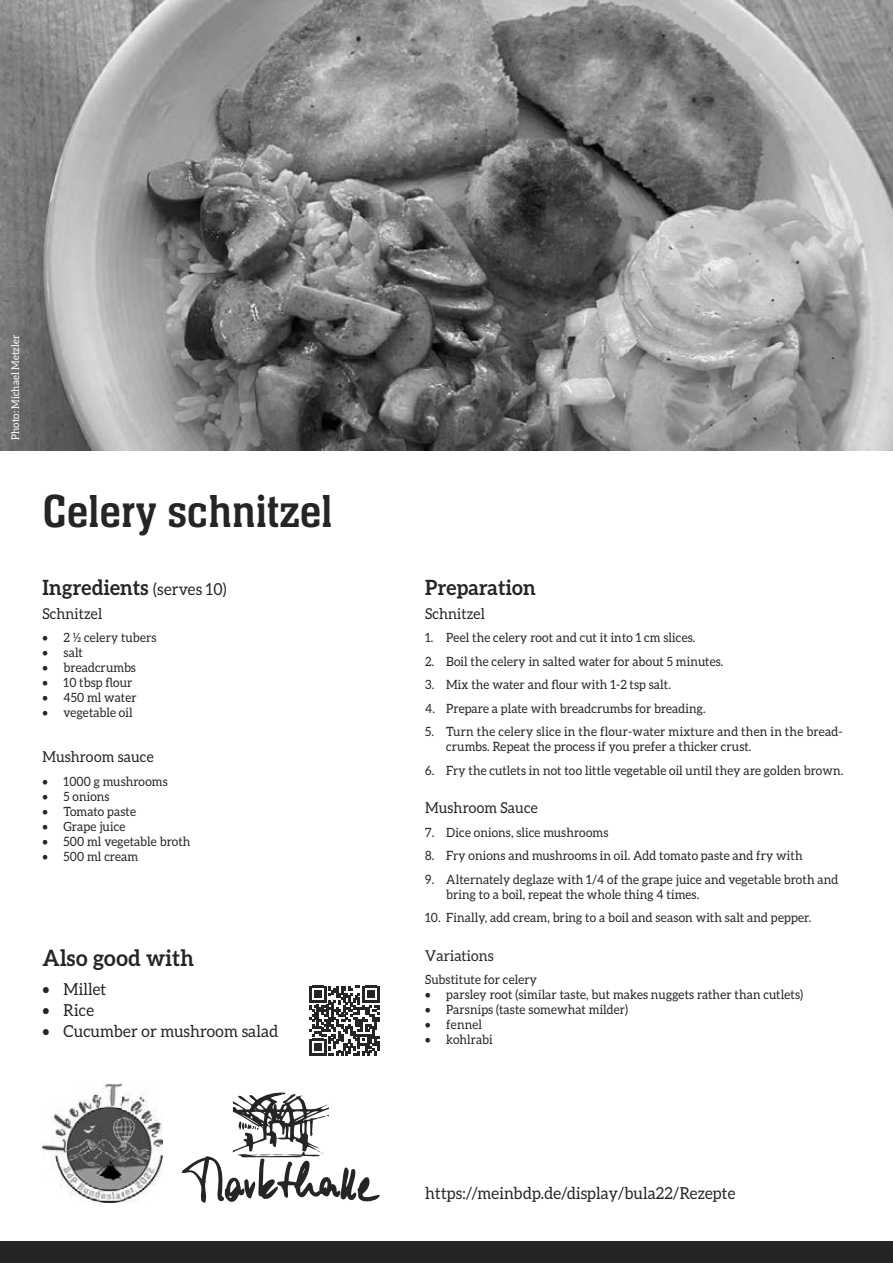
<style>
.page{position:relative;width:893px;height:1263px;background:#fff}
.page>*{position:absolute;margin:0;border:0;box-sizing:border-box;transform-origin:0 0}
.t1{font:48px "Immenhausen";color:#252525;scale:.95 1}
.t2{font:700 22.5px "Aleo";letter-spacing:.01em;color:#252525;scale:.95 1}
.t3{font:700 21px "Aleo";letter-spacing:.01em;color:#252525;scale:.95 1}
.t4{font:16.5px "Aleo";letter-spacing:.01em;color:#252525;scale:.95 1}
.t5{font:15px "Aleo";letter-spacing:.01em;color:#252525;scale:.95 1}
.t6{font:12.75px/15px "Aleo";letter-spacing:.01em;color:#252525;scale:.95 1}
.t7{font:10.5px "Aleo";letter-spacing:.01em;color:#fff;scale:.95 1}
.s1{font-weight:400;font-size:16.5px}
</style>
<div class="page">
<img style="left:0;top:0;width:893px;height:451px">
<svg style="left:182px;top:1092px;width:198px;height:110px"></svg>
<img style="left:43px;top:1083px;width:120px;height:119px">
<svg style="left:309px;top:985px;width:70px;height:70px"></svg>
<div style="left:0;top:1242px;width:893px;height:21px;background:#252525"></div>
<p class="t7" style="left:9px;top:440px;width:113px;rotate:-90deg">Photo: Michael Metzler</p>
<h1 class="t1" style="left:43px;top:485px;width:307px">Celery schnitzel</h1>
<h3 class="t3" style="left:43px;top:575px;width:195px">Ingredients <span class="s1">(serves 10)</span></h3>
<p class="t5" style="left:43px;top:605px;width:64px">Schnitzel</p>
<p class="t6" style="left:43px;top:630px;width:121px">• 2 ½ celery tubers</p>
<p class="t6" style="left:43px;top:645px;width:44px">• salt</p>
<p class="t6" style="left:43px;top:660px;width:100px">• breadcrumbs</p>
<p class="t6" style="left:43px;top:675px;width:96px">• 10 tbsp flour</p>
<p class="t6" style="left:43px;top:690px;width:101px">• 450 ml water</p>
<p class="t6" style="left:43px;top:705px;width:96px">• vegetable oil</p>
<p class="t5" style="left:43px;top:748px;width:119px">Mushroom sauce</p>
<p class="t6" style="left:43px;top:773px;width:133px">• 1000 g mushrooms</p>
<p class="t6" style="left:43px;top:788px;width:72px">• 5 onions</p>
<p class="t6" style="left:43px;top:803px;width:100px">• Tomato paste</p>
<p class="t6" style="left:43px;top:818px;width:89px">• Grape juice</p>
<p class="t6" style="left:43px;top:833px;width:157px">• 500 ml vegetable broth</p>
<p class="t6" style="left:43px;top:848px;width:102px">• 500 ml cream</p>
<h2 class="t2" style="left:43px;top:945px;width:161px">Also good with</h2>
<p class="t4" style="left:43px;top:980px;width:69px">• Millet</p>
<p class="t4" style="left:43px;top:1001px;width:56px">• Rice</p>
<p class="t4" style="left:43px;top:1022px;width:250px">• Cucumber or mushroom salad</p>
<h3 class="t3" style="left:425px;top:575px;width:118px">Preparation</h3>
<p class="t5" style="left:425px;top:605px;width:64px">Schnitzel</p>
<p class="t6" style="left:425px;top:630px;width:286px">1. Peel the celery root and cut it into 1 cm slices.</p>
<p class="t6" style="left:425px;top:653px;width:315px">2. Boil the celery in salted water for about 5 minutes.</p>
<p class="t6" style="left:425px;top:677px;width:260px">3. Mix the water and flour with 1-2 tsp salt.</p>
<p class="t6" style="left:425px;top:700px;width:297px">4. Prepare a plate with breadcrumbs for breading.</p>
<p class="t6" style="left:446px;top:724px;width:419px;text-indent:-21px">5. Turn the celery slice in the flour-water mixture and then in the bread&shy;crumbs. Repeat the process if you prefer a thicker crust.</p>
<p class="t6" style="left:425px;top:762px;width:442px">6. Fry the cutlets in not too little vegetable oil until they are golden brown.</p>
<p class="t5" style="left:425px;top:799px;width:120px">Mushroom Sauce</p>
<p class="t6" style="left:425px;top:825px;width:194px">7. Dice onions, slice mushrooms</p>
<p class="t6" style="left:425px;top:848px;width:399px">8. Fry onions and mushrooms in oil. Add tomato paste and fry with</p>
<p class="t6" style="left:446px;top:872px;width:414px;text-indent:-21px">9. Alternately deglaze with 1/4 of the grape juice and vegetable broth and bring to a boil, repeat the whole thing 4 times.</p>
<p class="t6" style="left:425px;top:910px;width:408px">10. Finally, add cream, bring to a boil and season with salt and pepper.</p>
<p class="t5" style="left:425px;top:947px;width:74px">Variations</p>
<p class="t6" style="left:425px;top:972px;width:119px">Substitute for celery</p>
<p class="t6" style="left:425px;top:987px;width:399px">• parsley root (similar taste, but makes nuggets rather than cutlets)</p>
<p class="t6" style="left:425px;top:1002px;width:215px">• Parsnips (taste somewhat milder)</p>
<p class="t6" style="left:425px;top:1017px;width:61px">• fennel</p>
<p class="t6" style="left:425px;top:1032px;width:72px">• kohlrabi</p>
<p class="t4" style="left:425px;top:1184px;width:328px">https://meinbdp.de/display/bula22/Rezepte</p>
</div>
